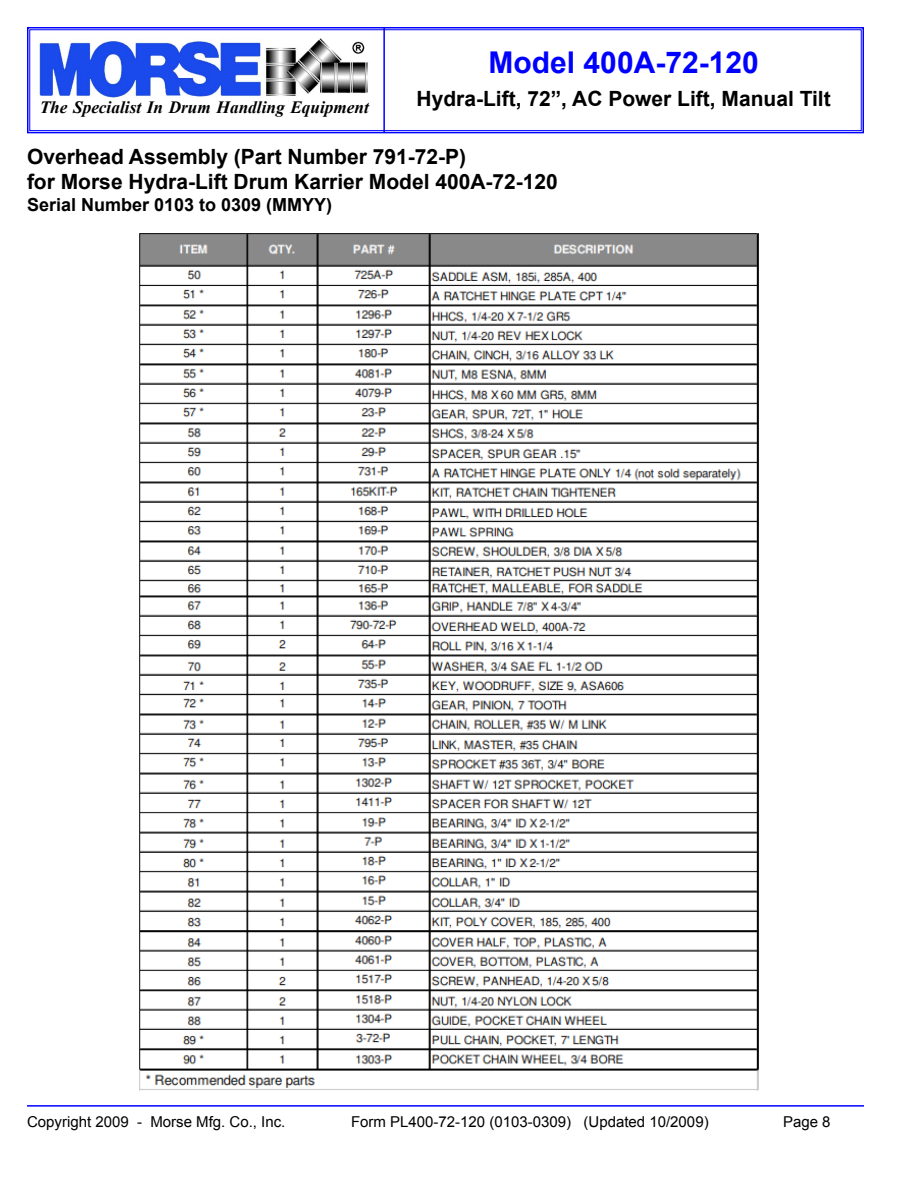
<style>
.page{position:relative;width:918px;height:1188px;background:#fff}
.page>*{position:absolute;margin:0;border:0;box-sizing:border-box;transform-origin:0 0}
.t1{font:700 30px "Arial";color:#00f}
.t2{font:700 21px/25.2px "Arial";color:#000}
.t3{font:700 18px "Arial";color:#000}
.t4{font:italic 700 17.25px "Times New Roman";color:#000}
.t5{font:15px "Arial";color:#000}
</style>
<div class="page">
<hr style="left:27px;top:1105px;width:837px;height:2px;background:#00f">
<svg style="left:27px;top:27px;width:837px;height:107px"></svg>
<div style="left:29px;top:29px;width:833px;height:102px;border:1px solid #00f"></div>
<img style="left:37px;top:38px;width:332px;height:59px">
<hr style="left:383px;top:27px;width:2px;height:106px;background:#00f">
<img style="left:139px;top:233px;width:620px;height:858px">
<p class="t4" style="left:40px;top:96px;width:331px">The Specialist In Drum Handling Equipment</p>
<h1 class="t1" style="left:489px;top:43px;width:272px">Model 400A-72-120</h1>
<p class="t2" style="left:417px;top:87px;width:416px">Hydra-Lift, 72”, AC Power Lift, Manual Tilt</p>
<p class="t2" style="left:27px;top:144px;width:532px">Overhead Assembly (Part Number 791-72-P)<br>for Morse Hydra-Lift Drum Karrier Model 400A-72-120</p>
<p class="t3" style="left:27px;top:192px;width:307px">Serial Number 0103 to 0309 (MMYY)</p>
<p class="t5" style="left:27px;top:1112px;width:260px">Copyright 2009 - Morse Mfg. Co., Inc.</p>
<p class="t5" style="left:351px;top:1112px;width:359px">Form PL400-72-120 (0103-0309) (Updated 10/2009)</p>
<p class="t5" style="left:783px;top:1112px;width:49px">Page 8</p>
</div>
